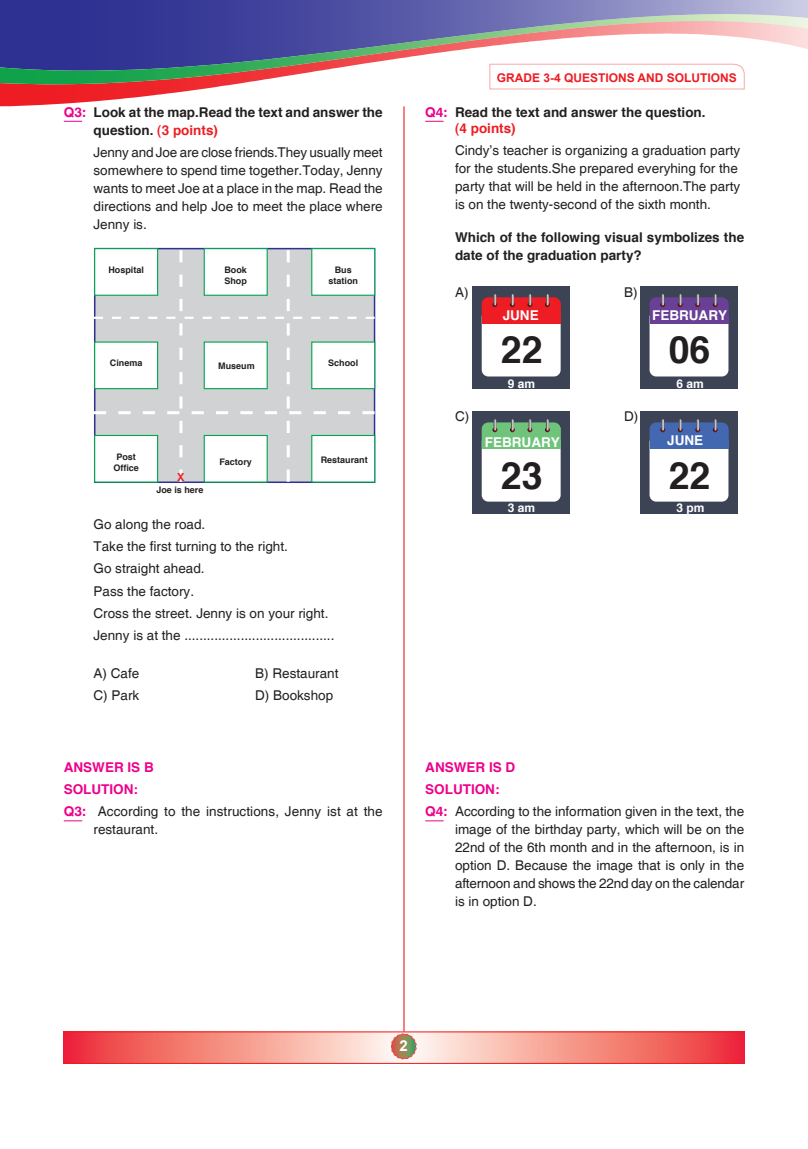
<style>
.page{position:relative;width:808px;height:1149px;background:#fff}
.page>*{position:absolute;margin:0;border:0;box-sizing:border-box;transform-origin:0 0}
.t1{font:700 37.5px "Helvetica";color:#231f20}
.t2{font:700 15px "Arial";color:#fff}
.soru_koku_acik{font:13.5px/18px "Helvetica";color:#231f20}
.soru_koku_acik-2{font:700 13.5px/18px "Helvetica";color:#231f20}
.secenek_alt_ve_5{font:13.5px "Helvetica";color:#231f20}
.secenek_alt_ve_5-2{font:700 13.5px "Helvetica";color:#ed028c}
.t3{font:700 13.5px "Helvetica";color:#fff}
.soru_koku_acik-3{font:700 13.5px "Helvetica";color:#ee1d23}
.t4{font:700 12px "Arial";color:#ee1d23}
.t5{font:700 12px "Helvetica";color:#fff}
.t6{font:700 10.95px "Helvetica";color:#ee1d23}
.t7{font:700 9px "Helvetica";color:#231f20}
.s1{font-family:"Swis 721 BT Bold";font-weight:400;color:#ed028c}
.s2{color:#ee1d23}
.s3{font-family:"Swis 721 BT Bold";color:#ed028c}
</style>
<div class="page">
<svg style="left:0;top:0;width:808px;height:14px"></svg>
<svg style="left:0;top:84px;width:236px;height:22px"></svg>
<svg style="left:0;top:14px;width:808px;height:70px"></svg>
<svg style="left:489px;top:63px;width:256px;height:27px"></svg>
<svg style="left:64px;top:1032px;width:680px;height:30px"></svg>
<hr style="left:403px;top:106px;width:1px;height:925px;background:#ee1d23">
<hr style="left:64px;top:1062px;width:680px;height:1px;background:#eb1d23">
<hr style="left:64px;top:1031px;width:680px;height:1px;background:#ee1d23">
<svg style="left:391px;top:1033px;width:25px;height:25px"></svg>
<svg style="left:64px;top:820px;width:18px;height:1px"></svg>
<svg style="left:425px;top:820px;width:19px;height:1px"></svg>
<svg style="left:64px;top:121px;width:18px;height:1px"></svg>
<svg style="left:425px;top:121px;width:19px;height:1px"></svg>
<div style="left:472px;top:286px;width:98px;height:102px;background:#3c4355"></div>
<svg style="left:482px;top:294px;width:79px;height:82px"></svg>
<div style="left:482px;top:315px;width:79px;height:8px;background:#ee1d23"></div>
<div style="left:640px;top:286px;width:98px;height:102px;background:#3c4355"></div>
<svg style="left:649px;top:294px;width:79px;height:82px"></svg>
<div style="left:649px;top:315px;width:79px;height:8px;background:#694095"></div>
<div style="left:472px;top:411px;width:98px;height:102px;background:#3c4355"></div>
<svg style="left:482px;top:419px;width:79px;height:82px"></svg>
<div style="left:482px;top:440px;width:79px;height:9px;background:#70c37b"></div>
<div style="left:640px;top:411px;width:98px;height:102px;background:#3c4355"></div>
<svg style="left:649px;top:419px;width:79px;height:82px"></svg>
<div style="left:649px;top:440px;width:79px;height:9px;background:#4267b1"></div>
<svg style="left:94px;top:248px;width:64px;height:2px"></svg>
<div style="left:94px;top:435px;width:64px;height:47px;background:#83d3a9"></div>
<div style="left:204px;top:435px;width:64px;height:47px;background:#83d3a9"></div>
<div style="left:311px;top:435px;width:64px;height:47px;background:#83d3a9"></div>
<svg style="left:204px;top:248px;width:64px;height:2px"></svg>
<svg style="left:311px;top:248px;width:64px;height:2px"></svg>
<svg style="left:94px;top:250px;width:281px;height:231px"></svg>
<p class="soru_koku_acik-2" style="left:94px;top:103px;width:291px;text-indent:-30px"><span class="s1">Q3:</span> Look at the map.Read the text and answer the question. <span class="s2">(3 points)</span></p>
<p class="soru_koku_acik" style="left:94px;top:144px;width:291px;text-align:justify">Jenny and Joe are close friends.They usually meet somewhere to spend time together.Today, Jenny wants to meet Joe at a place in the map. Read the directions and help Joe to meet the place where Jenny is.</p>
<p class="t7" style="left:108px;top:264px;width:37px">Hospital</p>
<p class="t7" style="left:224px;top:264px;width:24px">Book</p>
<p class="t7" style="left:224px;top:275px;width:24px">Shop</p>
<p class="t7" style="left:335px;top:264px;width:19px">Bus</p>
<p class="t7" style="left:328px;top:275px;width:31px">station</p>
<p class="t7" style="left:110px;top:357px;width:34px">Cinema</p>
<p class="t7" style="left:218px;top:360px;width:38px">Museum</p>
<p class="t7" style="left:328px;top:357px;width:32px">School</p>
<p class="t7" style="left:116px;top:451px;width:21px">Post</p>
<p class="t7" style="left:113px;top:461px;width:27px">Office</p>
<p class="t6" style="left:177px;top:470px;width:9px">X</p>
<p class="t7" style="left:156px;top:484px;width:49px">Joe is here</p>
<p class="t7" style="left:219px;top:456px;width:34px">Factory</p>
<p class="t7" style="left:321px;top:453px;width:49px">Restaurant</p>
<p class="soru_koku_acik" style="left:94px;top:515px;width:113px">Go along the road.</p>
<p class="soru_koku_acik" style="left:94px;top:537px;width:196px">Take the first turning to the right.</p>
<p class="soru_koku_acik" style="left:94px;top:560px;width:113px">Go straight ahead.</p>
<p class="soru_koku_acik" style="left:94px;top:582px;width:102px">Pass the factory.</p>
<p class="soru_koku_acik" style="left:94px;top:604px;width:236px">Cross the street. Jenny is on your right.</p>
<p class="soru_koku_acik" style="left:94px;top:626px;width:242px">Jenny is at the ........................................</p>
<p class="secenek_alt_ve_5" style="left:94px;top:664px;width:47px">A) Cafe</p>
<p class="secenek_alt_ve_5" style="left:255px;top:664px;width:85px">B) Restaurant</p>
<p class="secenek_alt_ve_5" style="left:94px;top:687px;width:47px">C) Park</p>
<p class="secenek_alt_ve_5" style="left:255px;top:687px;width:80px">D) Bookshop</p>
<p class="secenek_alt_ve_5-2" style="left:64px;top:758px;width:92px">ANSWER IS B</p>
<p class="secenek_alt_ve_5-2" style="left:64px;top:780px;width:76px">SOLUTION:</p>
<p class="soru_koku_acik" style="left:94px;top:802px;width:291px;text-indent:-30px"><span class="s3">Q3:</span> According to the instructions, Jenny ist at the restaurant.</p>
<p class="t4" style="left:497px;top:69px;width:242px">GRADE 3-4 QUESTIONS AND SOLUTIONS</p>
<p class="soru_koku_acik-2" style="left:425px;top:103px;width:282px"><span class="s1">Q4:</span> Read the text and answer the question.</p>
<p class="soru_koku_acik-3" style="left:455px;top:120px;width:62px">(4 points)</p>
<p class="soru_koku_acik" style="left:455px;top:142px;width:287px">Cindy’s teacher is organizing a graduation party for the students.She prepared everyhing for the party that will be held in the afternoon.The party is on the twenty-second of the sixth month.</p>
<p class="soru_koku_acik-2" style="left:455px;top:228px;width:291px">Which of the following visual symbolizes the date of the graduation party?</p>
<p class="secenek_alt_ve_5" style="left:455px;top:284px;width:15px">A)</p>
<p class="secenek_alt_ve_5" style="left:624px;top:284px;width:15px">B)</p>
<p class="t3" style="left:503px;top:307px;width:38px">JUNE</p>
<p class="t1" style="left:501px;top:326px;width:43px">22</p>
<p class="t5" style="left:508px;top:375px;width:29px">9 am</p>
<p class="secenek_alt_ve_5" style="left:455px;top:408px;width:16px">C)</p>
<p class="secenek_alt_ve_5" style="left:624px;top:408px;width:16px">D)</p>
<p class="t3" style="left:485px;top:433px;width:76px">FEBRUARY</p>
<p class="t1" style="left:501px;top:451px;width:43px">23</p>
<p class="t3" style="left:652px;top:307px;width:76px">FEBRUARY</p>
<p class="t1" style="left:669px;top:326px;width:43px">06</p>
<p class="t5" style="left:676px;top:375px;width:29px">6 am</p>
<p class="t3" style="left:667px;top:432px;width:38px">JUNE</p>
<p class="t1" style="left:669px;top:451px;width:43px">22</p>
<p class="t5" style="left:508px;top:499px;width:29px">3 am</p>
<p class="t5" style="left:676px;top:499px;width:30px">3 pm</p>
<p class="secenek_alt_ve_5-2" style="left:425px;top:758px;width:92px">ANSWER IS D</p>
<p class="secenek_alt_ve_5-2" style="left:425px;top:780px;width:76px">SOLUTION:</p>
<p class="soru_koku_acik" style="left:455px;top:802px;width:291px;text-align:justify;text-indent:-30px"><span class="s3">Q4:</span> According to the information given in the text, the image of the birthday party, which will be on the 22nd of the 6th month and in the afternoon, is in option D. Because the image that is only in the afternoon and shows the 22nd day on the calendar is in option D.</p>
<p class="t2" style="left:400px;top:1035px;width:10px">2</p>
</div>
